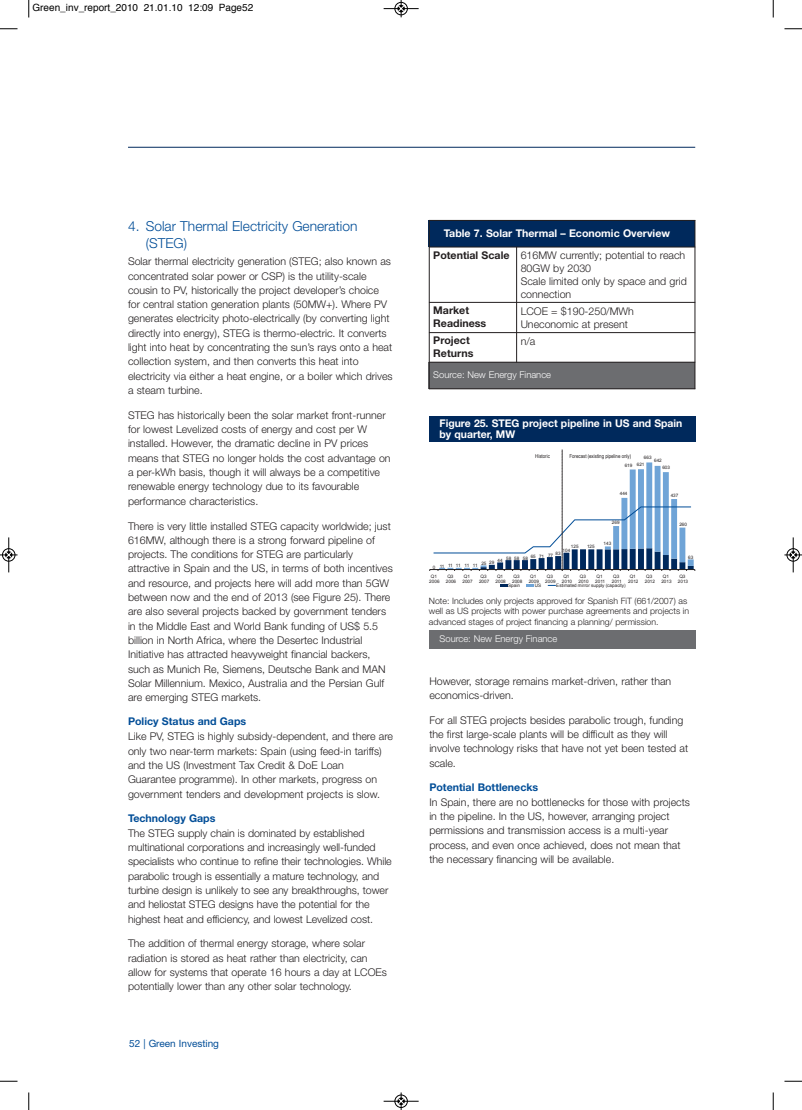
<style>
.page{position:relative;width:802px;height:1110px;background:#fff}
.page>*{position:absolute;margin:0;border:0;box-sizing:border-box;transform-origin:0 0}
.t1{font:300 13.75px/17.5px "Helvetica Neue";color:#014d97}
.t2{font:300 10.62px/14.2px "Helvetica Neue";color:#231f20}
.t3{font:700 10.62px/11.2px "Helvetica Neue";color:#fff}
.t4{font:700 10.62px "Helvetica Neue";color:#014d97}
.t5{font:700 10.62px/12.8px "Helvetica Neue";color:#231f20}
.t6{font:10px "Helvetica";color:#000}
.t7{font:10px "Helvetica Neue";color:#014d97}
.t8{font:300 9.38px "Helvetica Neue";color:#fff}
.t9{font:300 8.75px/10.5px "Helvetica Neue";color:#231f20}
.t10{font:5.38px "Arial Narrow";color:#231f20}
.t11{font:4.62px/5.2px "Arial";color:#231f20;text-align:center}
.t12{font:4.62px "Arial";letter-spacing:-.065em;color:#231f20}
.s1{color:#231f20}
.s2{font-weight:300;color:#231f20}
</style>
<div class="page">
<hr style="left:128px;top:147px;width:567px;height:1px;background:#00295c">
<div style="left:429px;top:416px;width:266px;height:26px;background:#00295c"></div>
<svg style="left:500px;top:584px;width:7px;height:2px"></svg>
<svg style="left:526px;top:584px;width:8px;height:2px"></svg>
<svg style="left:429px;top:450px;width:266px;height:121px"></svg>
<div style="left:429px;top:630px;width:266px;height:19px;background:#6c6d70"></div>
<div style="left:429px;top:220px;width:266px;height:27px;background:#00295c"></div>
<div style="left:429px;top:362px;width:266px;height:27px;background:#6c6d70"></div>
<hr style="left:429px;top:220px;width:1px;height:169px;background:#231f20">
<hr style="left:516px;top:247px;width:1px;height:115px;background:#231f20">
<hr style="left:694px;top:220px;width:1px;height:169px;background:#231f20">
<hr style="left:429px;top:220px;width:266px;height:1px;background:#231f20">
<hr style="left:429px;top:247px;width:266px;height:1px;background:#231f20">
<hr style="left:429px;top:302px;width:266px;height:1px;background:#231f20">
<hr style="left:429px;top:332px;width:266px;height:1px;background:#231f20">
<hr style="left:429px;top:362px;width:266px;height:1px;background:#231f20">
<hr style="left:429px;top:388px;width:266px;height:1px;background:#231f20">
<svg style="left:28px;top:0;width:2px;height:18px"></svg>
<svg style="left:0;top:28px;width:18px;height:2px"></svg>
<svg style="left:772px;top:0;width:2px;height:18px"></svg>
<svg style="left:784px;top:28px;width:18px;height:2px"></svg>
<svg style="left:28px;top:1092px;width:2px;height:18px"></svg>
<svg style="left:0;top:1081px;width:18px;height:1px"></svg>
<svg style="left:772px;top:1092px;width:2px;height:18px"></svg>
<svg style="left:784px;top:1081px;width:18px;height:1px"></svg>
<div style="left:394px;top:2px;width:14px;height:13px;border:1px solid #fff;border-radius:50%"></div>
<hr style="left:383px;top:8px;width:35px;height:1px;background:#000">
<div style="left:395px;top:2px;width:12px;height:13px;border:1px solid #000;border-radius:50%"></div>
<svg style="left:398px;top:0;width:6px;height:17px"></svg>
<div style="left:394px;top:1094px;width:14px;height:14px;border:1px solid #fff;border-radius:50%"></div>
<hr style="left:383px;top:1101px;width:35px;height:1px;background:#000">
<div style="left:395px;top:1095px;width:12px;height:13px;border:1px solid #000;border-radius:50%"></div>
<svg style="left:398px;top:1092px;width:6px;height:18px"></svg>
<div style="left:2px;top:548px;width:13px;height:14px;border:1px solid #fff;border-radius:50%"></div>
<hr style="left:9px;top:537px;width:1px;height:35px;background:#000">
<div style="left:2px;top:548px;width:13px;height:13px;border:1px solid #000;border-radius:50%"></div>
<svg style="left:0;top:552px;width:18px;height:6px"></svg>
<div style="left:786px;top:548px;width:13px;height:14px;border:1px solid #fff;border-radius:50%"></div>
<hr style="left:793px;top:537px;width:1px;height:35px;background:#000">
<div style="left:786px;top:548px;width:13px;height:13px;border:1px solid #000;border-radius:50%"></div>
<svg style="left:784px;top:552px;width:18px;height:6px"></svg>
<p class="t6" style="left:32px;top:4px;width:222px">Green_inv_report_2010 21.01.10 12:09 Page52</p>
<p class="t1" style="left:146px;top:219px;width:213px;text-indent:-18px">4. Solar Thermal Electricity Generation (STEG) <sub>&gt;T7</sub></p>
<p class="t2" style="left:128px;top:255px;width:266px">Solar thermal electricity generation (STEG; also known as concentrated solar power or CSP) is the utility-scale cousin to PV, historically the project developer’s choice for central station generation plants (50MW+). Where PV generates electricity photo-electrically (by converting light directly into energy), STEG is thermo-electric. It converts light into heat by concentrating the sun’s rays onto a heat collection system, and then converts this heat into electricity via either a heat engine, or a boiler which drives a steam turbine.</p>
<p class="t2" style="left:128px;top:409px;width:264px">STEG has historically been the solar market front-runner for lowest Levelized costs of energy and cost per W installed. However, the dramatic decline in PV prices means that STEG no longer holds the cost advantage on a per-kWh basis, though it will always be a competitive renewable energy technology due to its favourable performance characteristics.</p>
<p class="t2" style="left:128px;top:520px;width:266px">There is very little installed STEG capacity worldwide; just 616MW, although there is a strong forward pipeline of projects. The conditions for STEG are particularly attractive in Spain and the US, in terms of both incentives and resource, and projects here will add more than 5GW between now and the end of 2013 (see Figure 25). There are also several projects backed by government tenders in the Middle East and World Bank funding of US$ 5.5 billion in North Africa, where the Desertec Industrial Initiative has attracted heavyweight financial backers, such as Munich Re, Siemens, Deutsche Bank and MAN Solar Millennium. Mexico, Australia and the Persian Gulf are emerging STEG markets.</p>
<p class="t4" style="left:128px;top:718px;width:120px">Policy Status and Gaps</p>
<p class="t2" style="left:128px;top:730px;width:266px">Like PV, STEG is highly subsidy-dependent, and there are only two near-term markets: Spain (using feed-in tariffs) and the US (Investment Tax Credit &amp; DoE Loan Guarantee programme). In other markets, progress on government tenders and development projects is slow.</p>
<p class="t4" style="left:128px;top:814px;width:89px">Technology Gaps</p>
<p class="t2" style="left:128px;top:827px;width:265px">The STEG supply chain is dominated by established multinational corporations and increasingly well-funded specialists who continue to refine their technologies. While parabolic trough is essentially a mature technology, and turbine design is unlikely to see any breakthroughs, tower and heliostat STEG designs have the potential for the highest heat and efficiency, and lowest Levelized cost.</p>
<p class="t2" style="left:128px;top:937px;width:260px">The addition of thermal energy storage, where solar radiation is stored as heat rather than electricity, can allow for systems that operate 16 hours a day at LCOEs potentially lower than any other solar technology.</p>
<p class="t7" style="left:129px;top:1040px;width:91px">52 | Green Investing</p>
<p class="t3" style="left:433px;top:222px;width:253px;line-height:22.9px;text-align:center">Table 7. Solar Thermal – Economic Overview<br><span class="s1">Potential Scale</span> <span class="s2">616MW currently; potential to reach</span></p>
<p class="t2" style="left:520px;top:263px;width:168px;line-height:12.8px">80GW by 2030<br>Scale limited only by space and grid connection</p>
<p class="t5" style="left:433px;top:305px;width:54px">Market<br>Readiness</p>
<p class="t2" style="left:520px;top:306px;width:115px;line-height:12.8px">LCOE = $190-250/MWh<br>Uneconomic at present</p>
<p class="t5" style="left:433px;top:335px;width:42px">Project<br>Returns</p>
<p class="t2" style="left:520px;top:335px;width:16px">n/a</p>
<p class="t8" style="left:433px;top:371px;width:119px">Source: New Energy Finance</p>
<p class="t3" style="left:439px;top:418px;width:244px">Figure 25. STEG project pipeline in US and Spain by quarter, MW</p>
<p class="t10" style="left:535px;top:453px;width:16px">Historic</p>
<p class="t10" style="left:569px;top:453px;width:63px">Forecast (existing pipeline only)</p>
<p class="t11" style="left:644px;top:455px;width:9px">663</p>
<p class="t11" style="left:654px;top:458px;width:9px">642</p>
<p class="t11" style="left:624px;top:462px;width:21px">619 621</p>
<p class="t11" style="left:662px;top:465px;width:9px">603</p>
<p class="t11" style="left:620px;top:491px;width:9px">444</p>
<p class="t11" style="left:670px;top:493px;width:9px">437</p>
<p class="t11" style="left:612px;top:520px;width:9px">269</p>
<p class="t11" style="left:679px;top:522px;width:9px">260</p>
<p class="t11" style="left:571px;top:544px;width:9px">125</p>
<p class="t11" style="left:587px;top:544px;width:9px">125</p>
<p class="t11" style="left:562px;top:548px;width:9px">104</p>
<p class="t11" style="left:506px;top:554px;width:56px">58 58 58 65 71 77 83</p>
<p class="t12" style="left:433px;top:563px;width:71px">0 11 11 11 11 11 25 29 44</p>
<p class="t11" style="left:603px;top:541px;width:9px">143</p>
<p class="t11" style="left:688px;top:554px;width:7px">63</p>
<p class="t11" style="left:429px;top:574px;width:12px">Q1<br>2006</p>
<p class="t11" style="left:446px;top:574px;width:12px">Q3<br>2006</p>
<p class="t11" style="left:462px;top:574px;width:12px">Q1<br>2007</p>
<p class="t11" style="left:479px;top:574px;width:12px">Q3<br>2007</p>
<p class="t11" style="left:495px;top:574px;width:12px">Q1<br>2008</p>
<p class="t11" style="left:512px;top:574px;width:12px">Q3<br>2008</p>
<p class="t11" style="left:528px;top:574px;width:12px">Q1<br>2009</p>
<p class="t11" style="left:545px;top:574px;width:12px">Q3<br>2009</p>
<p class="t11" style="left:562px;top:574px;width:12px">Q1<br>2010</p>
<p class="t11" style="left:578px;top:574px;width:12px">Q3<br>2010</p>
<p class="t11" style="left:595px;top:574px;width:11px;text-align:left">Q1<br>2011</p>
<p class="t11" style="left:611px;top:574px;width:11px;text-align:left">Q3<br>2011</p>
<p class="t11" style="left:628px;top:574px;width:12px">Q1<br>2012</p>
<p class="t11" style="left:644px;top:574px;width:12px">Q3<br>2012</p>
<p class="t11" style="left:661px;top:574px;width:12px">Q1<br>2013</p>
<p class="t11" style="left:678px;top:574px;width:12px">Q3<br>2013</p>
<p class="t11" style="left:508px;top:583px;width:13px">Spain</p>
<p class="t11" style="left:535px;top:583px;width:8px">US</p>
<p class="t11" style="left:556px;top:583px;width:71px">Estimated mirror supply (capacity)</p>
<p class="t9" style="left:429px;top:596px;width:262px">Note: Includes only projects approved for Spanish FiT (661/2007) as well as US projects with power purchase agreements and projects in advanced stages of project financing a planning/ permission.</p>
<p class="t8" style="left:439px;top:636px;width:119px">Source: New Energy Finance</p>
<p class="t2" style="left:429px;top:675px;width:243px">However, storage remains market-driven, rather than economics-driven.</p>
<p class="t2" style="left:429px;top:714px;width:260px">For all STEG projects besides parabolic trough, funding the first large-scale plants will be difficult as they will involve technology risks that have not yet been tested at scale.</p>
<p class="t4" style="left:429px;top:783px;width:110px">Potential Bottlenecks</p>
<p class="t2" style="left:429px;top:796px;width:262px">In Spain, there are no bottlenecks for those with projects in the pipeline. In the US, however, arranging project permissions and transmission access is a multi-year process, and even once achieved, does not mean that the necessary financing will be available.</p>
</div>
